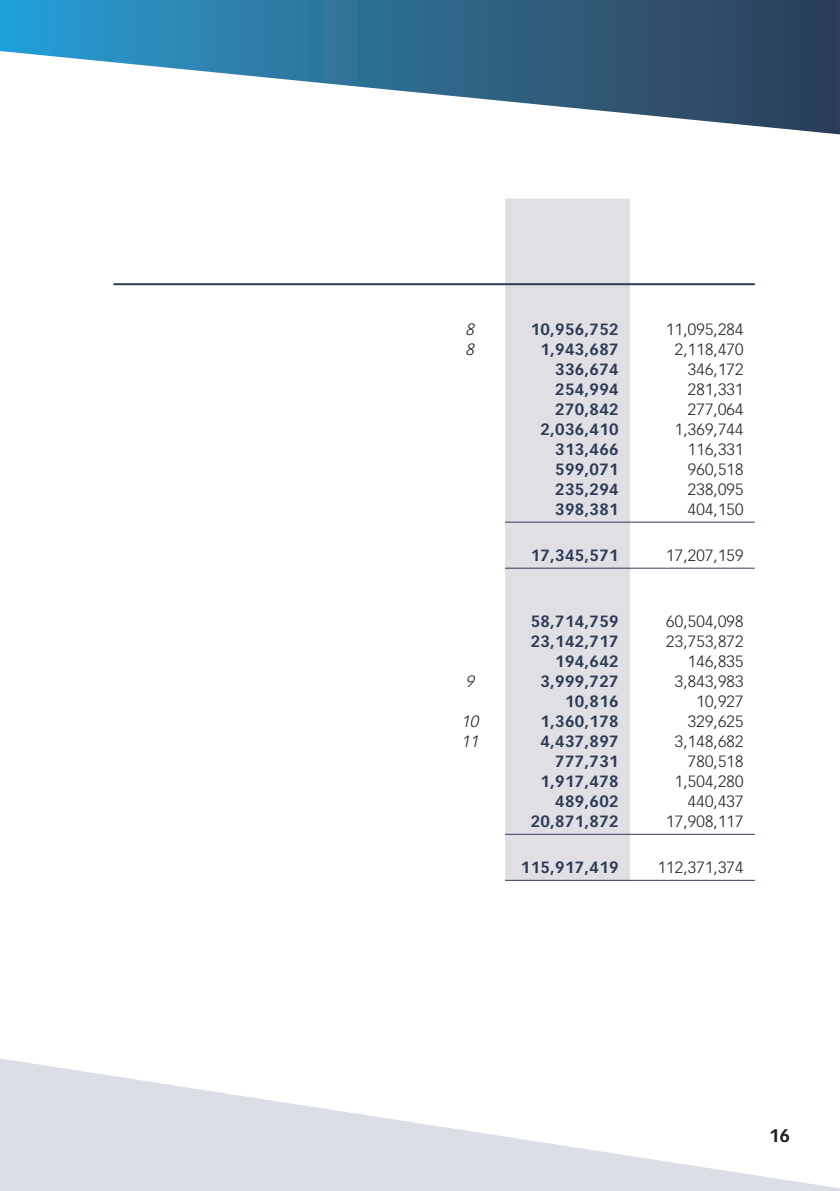
<style>
.page{position:relative;width:840px;height:1191px;background:#fff}
.page>*{position:absolute;margin:0;border:0;box-sizing:border-box;transform-origin:0 0}
.t1{font:700 18px "Vectora LT Std";color:#231f20}
.t2{font:700 16px "Vectora LT Std";letter-spacing:.02em;color:#2d3b57}
.t3{font:300 16px "Vectora LT Std";letter-spacing:.015em;color:#231f20}
.t4{font:italic 300 16px "Vectora LT Std";color:#231f20}
</style>
<div class="page">
<svg style="left:0;top:1058px;width:839px;height:133px;fill:#dcdee6"></svg>
<svg style="left:0;top:0;width:839px;height:134px"></svg>
<div style="left:505px;top:198px;width:124px;height:682px;background:#e0dfe3"></div>
<hr style="left:113px;top:283px;width:324px;height:2px;background:#2d3b57">
<hr style="left:437px;top:283px;width:68px;height:2px;background:#2d3b57">
<hr style="left:505px;top:283px;width:124px;height:2px;background:#2d3b57">
<hr style="left:629px;top:283px;width:125px;height:2px;background:#2d3b57">
<hr style="left:505px;top:521px;width:124px;height:1px;background:#2d3b57">
<hr style="left:629px;top:521px;width:125px;height:1px;background:#2d3b57">
<hr style="left:505px;top:567px;width:124px;height:1px;background:#2d3b57">
<hr style="left:629px;top:567px;width:125px;height:1px;background:#2d3b57">
<hr style="left:505px;top:833px;width:124px;height:1px;background:#2d3b57">
<hr style="left:629px;top:833px;width:125px;height:1px;background:#2d3b57">
<hr style="left:505px;top:880px;width:124px;height:1px;background:#2d3b57">
<hr style="left:629px;top:880px;width:125px;height:1px;background:#2d3b57">
<p class="t4" style="left:465px;top:319px;width:14px">8</p>
<p class="t2" style="left:530px;top:319px;width:89px">10,956,752</p>
<p class="t3" style="left:666px;top:319px;width:79px">11,095,284</p>
<p class="t4" style="left:465px;top:339px;width:14px">8</p>
<p class="t2" style="left:540px;top:339px;width:80px">1,943,687</p>
<p class="t3" style="left:674px;top:339px;width:70px">2,118,470</p>
<p class="t2" style="left:555px;top:359px;width:65px">336,674</p>
<p class="t3" style="left:687px;top:359px;width:57px">346,172</p>
<p class="t2" style="left:555px;top:379px;width:65px">254,994</p>
<p class="t3" style="left:687px;top:379px;width:57px">281,331</p>
<p class="t2" style="left:555px;top:399px;width:65px">270,842</p>
<p class="t3" style="left:687px;top:399px;width:57px">277,064</p>
<p class="t2" style="left:540px;top:419px;width:80px">2,036,410</p>
<p class="t3" style="left:674px;top:419px;width:70px">1,369,744</p>
<p class="t2" style="left:555px;top:439px;width:65px">313,466</p>
<p class="t3" style="left:687px;top:439px;width:57px">116,331</p>
<p class="t2" style="left:555px;top:459px;width:65px">599,071</p>
<p class="t3" style="left:687px;top:459px;width:57px">960,518</p>
<p class="t2" style="left:555px;top:479px;width:65px">235,294</p>
<p class="t3" style="left:687px;top:479px;width:57px">238,095</p>
<p class="t2" style="left:555px;top:499px;width:65px">398,381</p>
<p class="t3" style="left:687px;top:499px;width:57px">404,150</p>
<p class="t2" style="left:530px;top:545px;width:89px">17,345,571</p>
<p class="t3" style="left:666px;top:545px;width:79px">17,207,159</p>
<p class="t2" style="left:530px;top:611px;width:89px">58,714,759</p>
<p class="t3" style="left:666px;top:612px;width:79px">60,504,098</p>
<p class="t2" style="left:530px;top:631px;width:89px">23,142,717</p>
<p class="t3" style="left:666px;top:632px;width:79px">23,753,872</p>
<p class="t2" style="left:555px;top:651px;width:65px">194,642</p>
<p class="t3" style="left:687px;top:652px;width:57px">146,835</p>
<p class="t4" style="left:465px;top:672px;width:14px">9</p>
<p class="t2" style="left:540px;top:671px;width:80px">3,999,727</p>
<p class="t3" style="left:674px;top:672px;width:70px">3,843,983</p>
<p class="t2" style="left:564px;top:691px;width:55px">10,816</p>
<p class="t3" style="left:696px;top:692px;width:49px">10,927</p>
<p class="t4" style="left:461px;top:712px;width:22px">10</p>
<p class="t2" style="left:540px;top:711px;width:80px">1,360,178</p>
<p class="t3" style="left:687px;top:712px;width:57px">329,625</p>
<p class="t4" style="left:461px;top:732px;width:22px">11</p>
<p class="t2" style="left:540px;top:731px;width:80px">4,437,897</p>
<p class="t3" style="left:674px;top:732px;width:70px">3,148,682</p>
<p class="t2" style="left:555px;top:751px;width:65px">777,731</p>
<p class="t3" style="left:687px;top:752px;width:57px">780,518</p>
<p class="t2" style="left:540px;top:771px;width:80px">1,917,478</p>
<p class="t3" style="left:674px;top:772px;width:70px">1,504,280</p>
<p class="t2" style="left:555px;top:791px;width:65px">489,602</p>
<p class="t3" style="left:687px;top:792px;width:57px">440,437</p>
<p class="t2" style="left:530px;top:811px;width:89px">20,871,872</p>
<p class="t3" style="left:666px;top:812px;width:79px">17,908,117</p>
<p class="t2" style="left:520px;top:857px;width:99px">115,917,419</p>
<p class="t3" style="left:657px;top:858px;width:87px">112,371,374</p>
<p class="t1" style="left:768px;top:1124px;width:23px">16</p>
</div>
